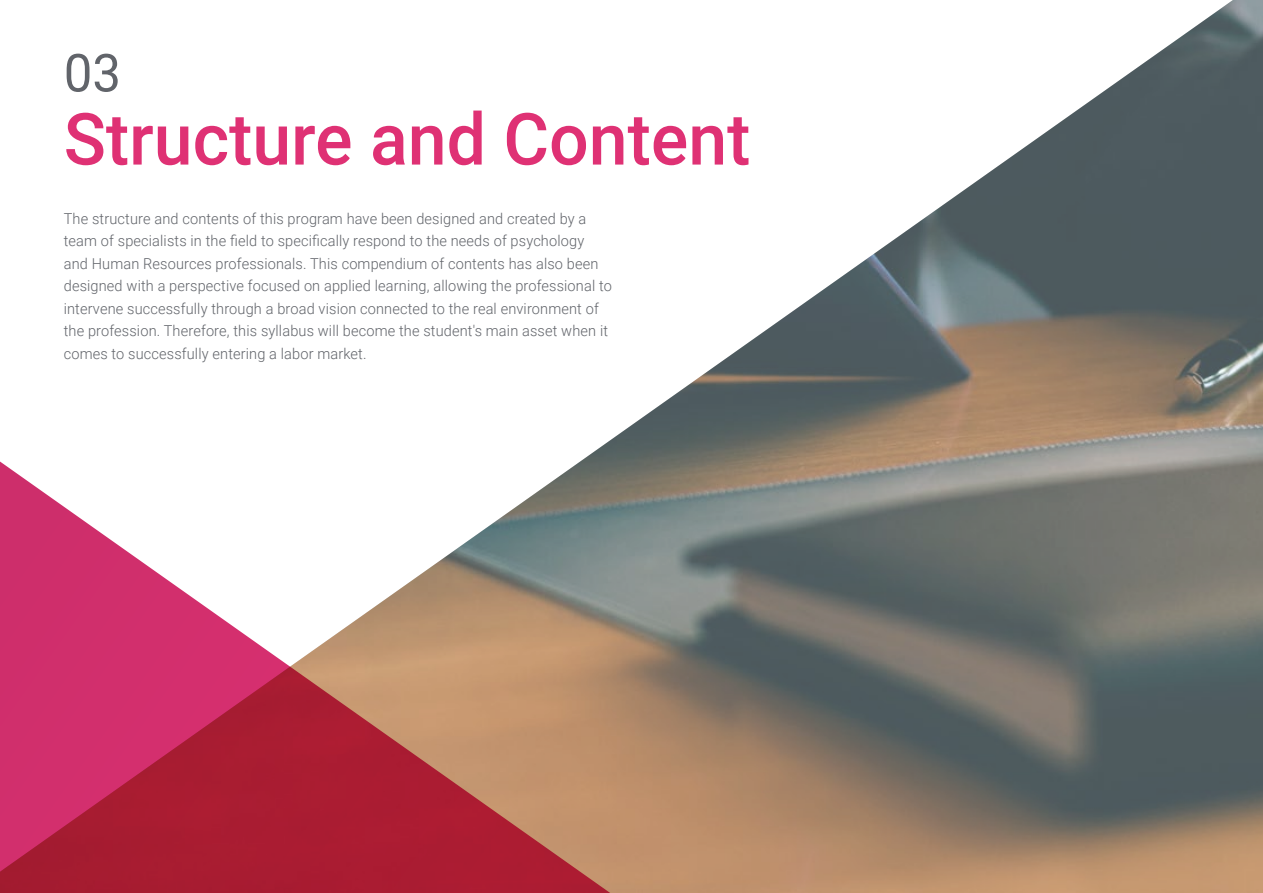
<style>
.page{position:relative;width:1263px;height:893px;background:#fff}
.page>*{position:absolute;margin:0;border:0;box-sizing:border-box;transform-origin:0 0}
.t1{font:500 72px "Roboto";color:#df3174}
.t2{font:52.5px "Roboto";color:#61646a}
.t3{font:300 15px/22.5px "Roboto";letter-spacing:.01em;color:#61646a}
</style>
<div class="page">
<img style="left:602px;top:0;width:661px;height:893px">
<svg style="left:0;top:446px;width:640px;height:447px"></svg>
<h2 class="t2" style="left:64px;top:36px;width:59px">03</h2>
<h1 class="t1" style="left:64px;top:89px;width:688px">Structure and Content</h1>
<p class="t3" style="left:64px;top:207px;width:550px">The structure and contents of this program have been designed and created by a team of specialists in the field to specifically respond to the needs of psychology and Human Resources professionals. This compendium of contents has also been designed with a perspective focused on applied learning, allowing the professional to intervene successfully through a broad vision connected to the real environment of the profession. Therefore, this syllabus will become the student's main asset when it comes to successfully entering a labor market.</p>
</div>
